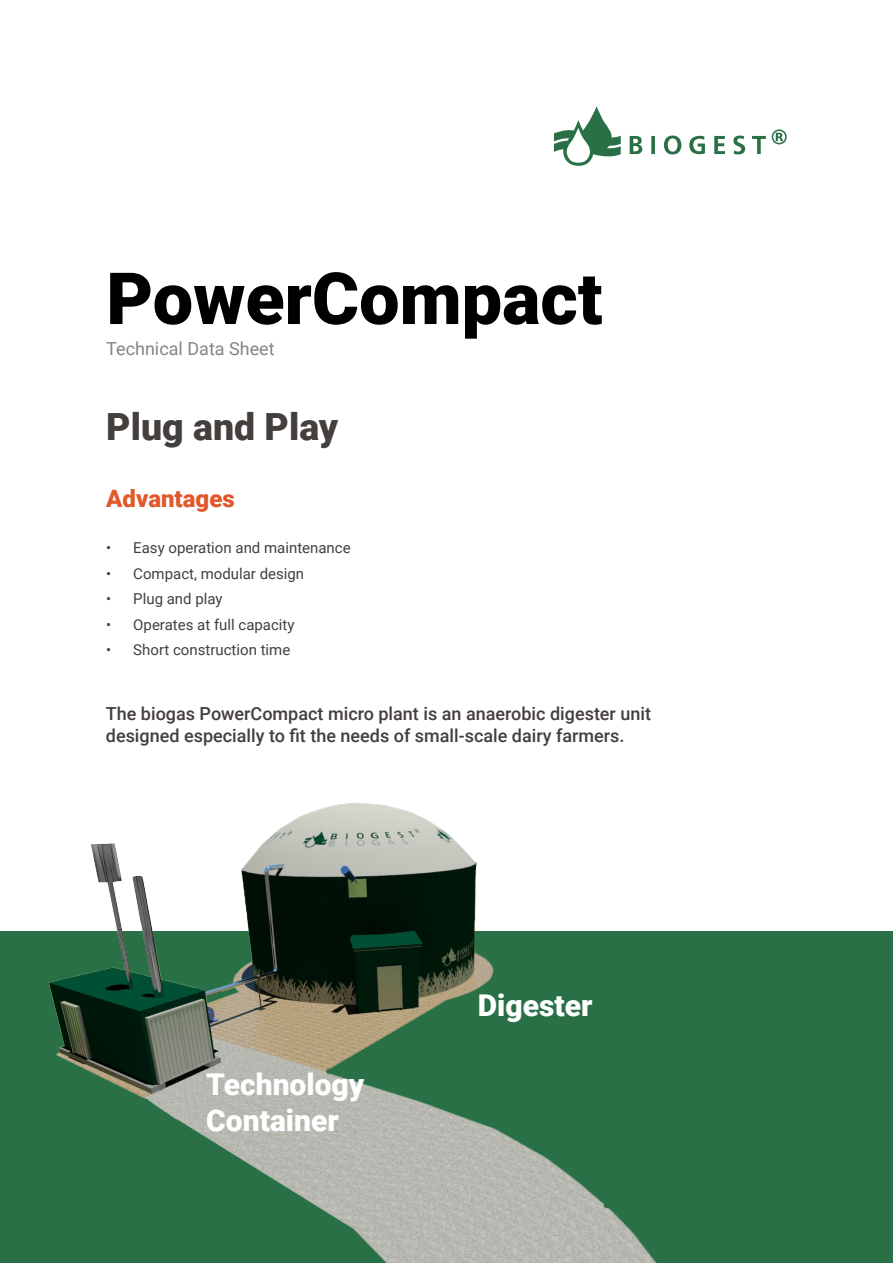
<style>
.page{position:relative;width:893px;height:1263px;background:#fff}
.page>*{position:absolute;margin:0;border:0;box-sizing:border-box;transform-origin:0 0}
.t1{font:900 72px "Roboto";color:#000}
.t2{font:900 37.5px "Roboto";color:#443f3d}
.t3{font:900 30px/36px "Roboto";color:#fff}
.t4{font:900 24px "Roboto";color:#e1582b}
.t5{font:500 18px/21.6px "Roboto";color:#443f3d}
.t6{font:18px "Roboto";color:#878483}
.t7{font:15px "Roboto";color:#443f3d}
</style>
<div class="page">
<div style="left:0;top:931px;width:893px;height:332px;background:#297046"></div>
<img style="left:48px;top:802px;width:609px;height:461px">
<svg style="left:554px;top:106px;width:67px;height:60px"></svg>
<svg style="left:630px;top:136px;width:136px;height:18px"></svg>
<svg style="left:772px;top:129px;width:15px;height:15px"></svg>
<h1 class="t1" style="left:106px;top:248px;width:498px">PowerCompact</h1>
<p class="t6" style="left:106px;top:336px;width:170px">Technical Data Sheet</p>
<h2 class="t2" style="left:106px;top:400px;width:234px">Plug and Play</h2>
<h3 class="t4" style="left:106px;top:482px;width:130px">Advantages</h3>
<p class="t7" style="left:106px;top:537px;width:246px">• Easy operation and maintenance</p>
<p class="t7" style="left:106px;top:563px;width:199px">• Compact, modular design</p>
<p class="t7" style="left:106px;top:588px;width:118px">• Plug and play</p>
<p class="t7" style="left:106px;top:614px;width:190px">• Operates at full capacity</p>
<p class="t7" style="left:106px;top:639px;width:186px">• Short construction time</p>
<p class="t5" style="left:106px;top:702px;width:547px">The biogas PowerCompact micro plant is an anaerobic digester unit designed especially to fit the needs of small-scale dairy farmers.</p>
<h3 class="t3" style="left:206px;top:1065px;width:160px">Technology<br>Container</h3>
<h3 class="t3" style="left:478px;top:986px;width:116px">Digester</h3>
</div>
